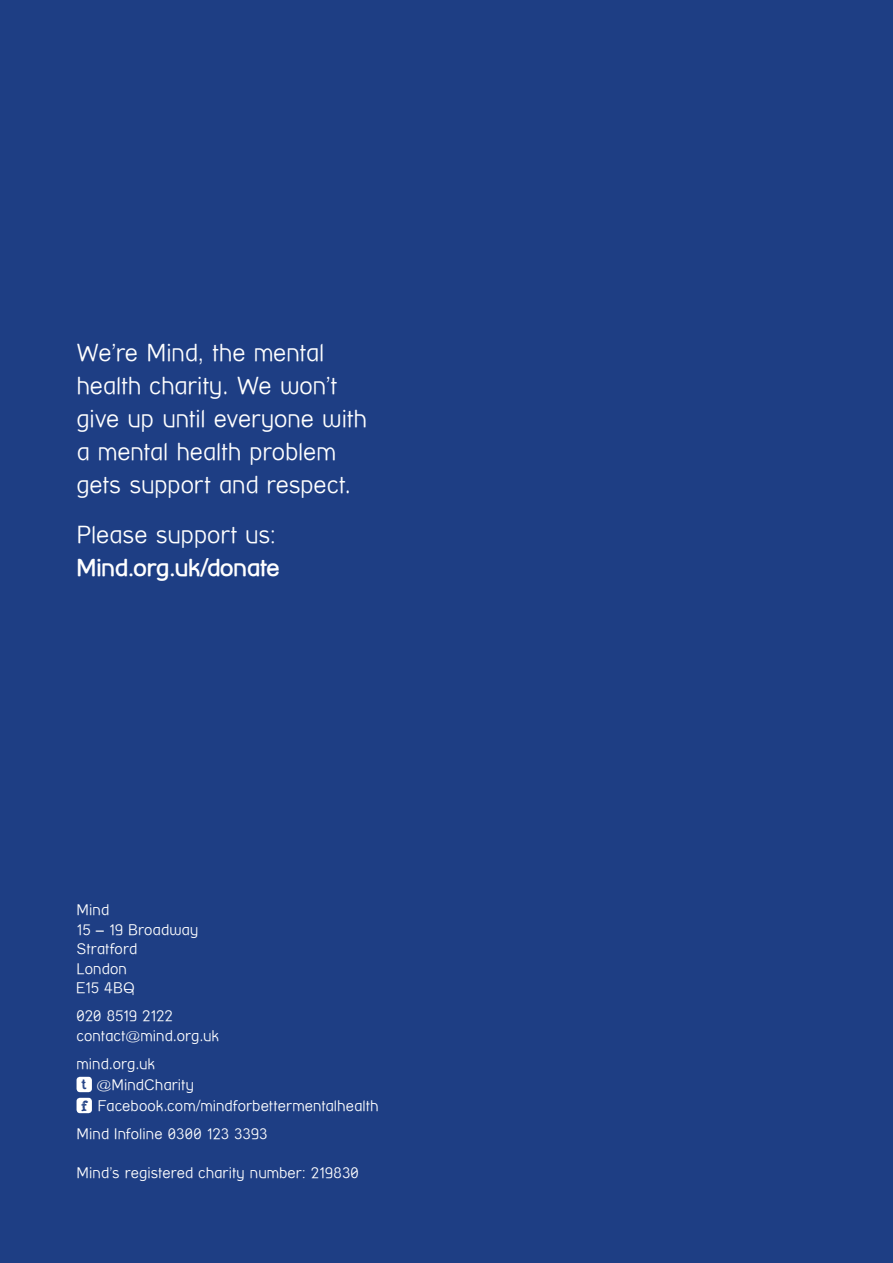
<style>
.page{position:relative;width:893px;height:1263px;background:#1e3e84}
.page>*{position:absolute;margin:0;border:0;box-sizing:border-box;transform-origin:0 0}
.t1{font:100 24px/33px "Street Corner";letter-spacing:-.005em;color:#fff}
.t2{font:700 24px "Street Corner";letter-spacing:-.005em;color:#fff}
.t3{font:100 15px/19.5px "Street Corner";letter-spacing:.005em;color:#fff}
.s1{font-family:"Alabama";font-weight:400;font-size:14.85px;color:#1e3e84}
.s2{font-family:"Alabama";font-weight:400;font-size:13.8px;color:#1e3e84}
</style>
<div class="page">
<div style="left:77px;top:1077px;width:15px;height:15px;background:#fff;border-radius:3px"></div>
<div style="left:77px;top:1098px;width:15px;height:15px;background:#fff;border-radius:3px"></div>
<h1 class="t1" style="left:76px;top:336px;width:292px">We’re Mind, the mental health charity. We won’t give up until everyone with a mental health problem gets support and respect.</h1>
<h1 class="t1" style="left:76px;top:518px;width:201px">Please support us:</h1>
<h1 class="t2" style="left:76px;top:554px;width:205px">Mind.org.uk/donate</h1>
<p class="t3" style="left:77px;top:900px;width:123px">Mind<br>15 – 19 Broadway<br>Stratford<br>London<br>E15 4BQ</p>
<p class="t3" style="left:77px;top:1006px;width:144px">020 8519 2122 contact@mind.org.uk</p>
<p class="t3" style="left:82px;top:1053px;width:298px;line-height:21px;text-indent:-5px">mind.org.uk<br><span class="s1">t</span> @MindCharity<br><span class="s2">f</span> Facebook.com/mindforbettermentalhealth</p>
<p class="t3" style="left:77px;top:1124px;width:193px">Mind Infoline 0300 123 3393</p>
<p class="t3" style="left:76px;top:1163px;width:284px">Mind’s registered charity number: 219830</p>
</div>
